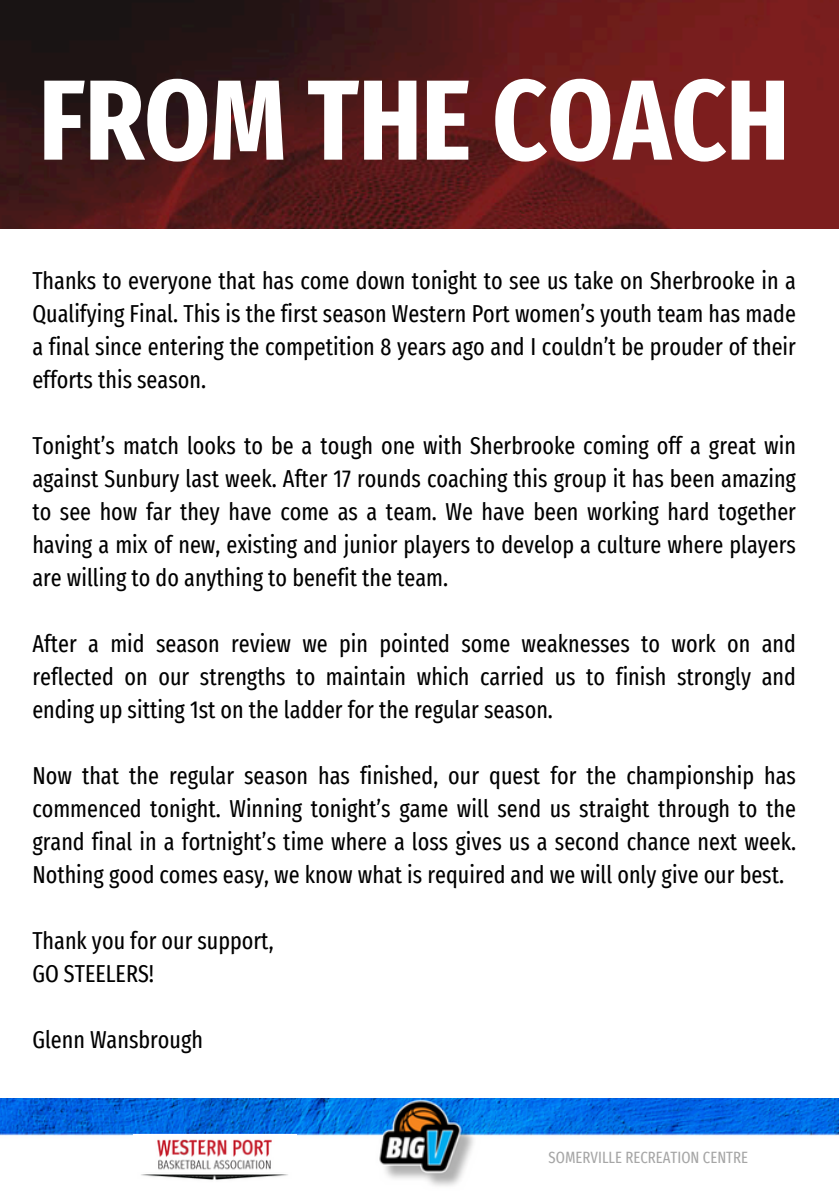
<style>
.page{position:relative;width:839px;height:1191px;background:#fff}
.page>*{position:absolute;margin:0;border:0;box-sizing:border-box;transform-origin:0 0}
.t1{font:700 extra-condensed 114px "Fira Sans";color:#fff}
.t2{font:extra-condensed 24px/33px "Fira Sans";color:#000;text-align:justify}
.t3{font:extra-condensed 16px "Fira Sans";color:#a6a6a6}
</style>
<div class="page">
<img style="left:0;top:1098px;width:838px;height:88px">
<img style="left:133px;top:1135px;width:163px;height:48px">
<img style="left:0;top:0;width:838px;height:229px">
<h2 class="t1" style="left:39px;top:53px;width:751px">FROM THE COACH</h2>
<h2 class="t2" style="left:32px;top:265px;width:765px">Thanks to everyone that has come down tonight to see us take on Sherbrooke in a Qualifying Final. This is the first season Western Port women’s youth team has made a final since entering the competition 8 years ago and I couldn’t be prouder of their efforts this season.</h2>
<h2 class="t2" style="left:32px;top:430px;width:765px">Tonight’s match looks to be a tough one with Sherbrooke coming off a great win against Sunbury last week. After 17 rounds coaching this group it has been amazing to see how far they have come as a team. We have been working hard together having a mix of new, existing and junior players to develop a culture where players are willing to do anything to benefit the team.</h2>
<h2 class="t2" style="left:32px;top:628px;width:765px">After a mid season review we pin pointed some weaknesses to work on and reflected on our strengths to maintain which carried us to finish strongly and ending up sitting 1st on the ladder for the regular season.</h2>
<h2 class="t2" style="left:32px;top:760px;width:765px">Now that the regular season has finished, our quest for the championship has commenced tonight. Winning tonight’s game will send us straight through to the grand final in a fortnight’s time where a loss gives us a second chance next week.<br>Nothing good comes easy, we know what is required and we will only give our best.</h2>
<p class="t2" style="left:32px;top:925px;width:243px">Thank you for our support,<br>GO STEELERS!</p>
<p class="t2" style="left:32px;top:1024px;width:172px">Glenn Wansbrough</p>
<p class="t3" style="left:548px;top:1148px;width:201px">SOMERVILLE RECREATION CENTRE</p>
</div>
